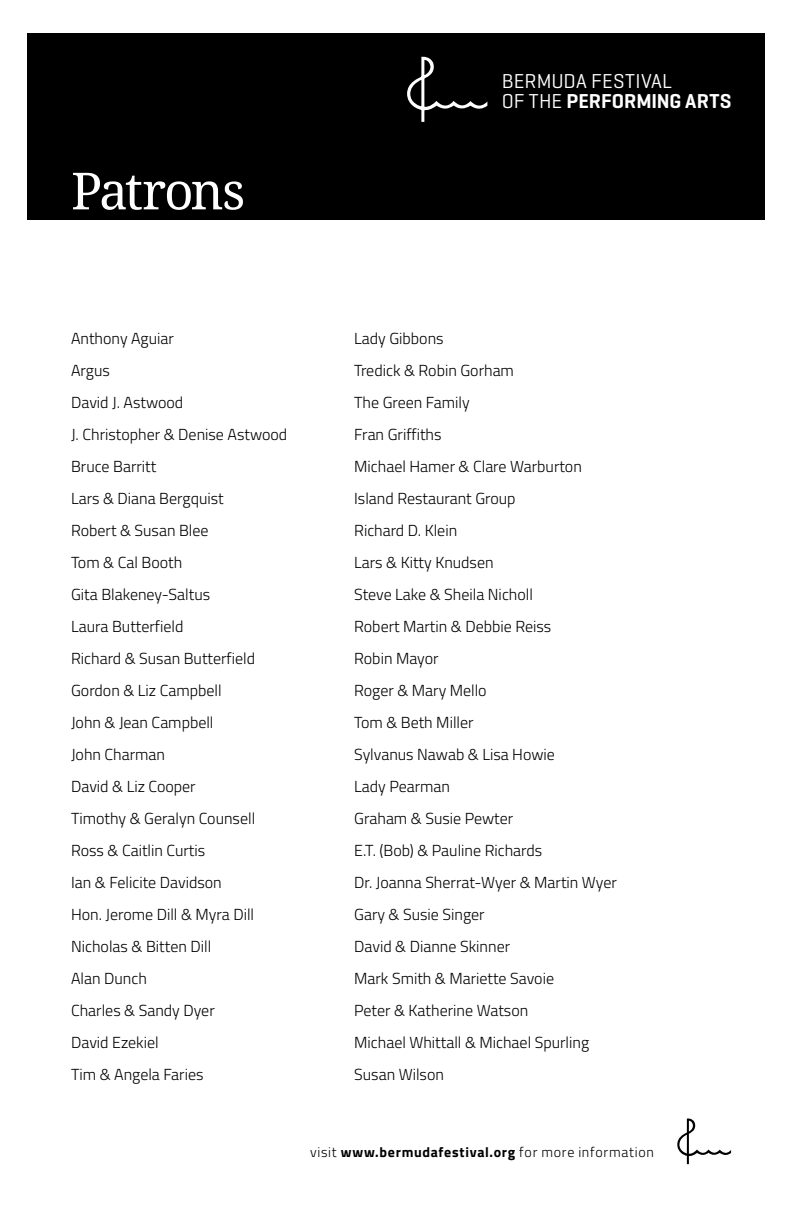
<style>
.page{position:relative;width:792px;height:1224px;background:#fff}
.page>*{position:absolute;margin:0;border:0;box-sizing:border-box;transform-origin:0 0}
.t1{font:51.2px "Droid Serif";letter-spacing:-.05em;color:#fff}
.t2{font:20.4px/20.4px "Geogrotesque";letter-spacing:.01em;color:#fff}
.t3{font:300 16px/32px "Titillium Web";color:#000}
.t4{font:300 14px "Titillium Web";letter-spacing:.05em;color:#000}
.s1{font-weight:600}
.s2{font-weight:700}
</style>
<div class="page">
<div style="left:0;top:34px;width:775px;height:186px;background:#000"></div>
<svg style="left:407px;top:57px;width:80px;height:65px"></svg>
<svg style="left:677px;top:1119px;width:54px;height:45px"></svg>
<div style="left:766px;top:0;width:26px;height:284px;background:#fff"></div>
<div style="left:0;top:0;width:26px;height:284px;background:#fff"></div>
<h1 class="t1" style="left:71px;top:162px;width:176px">Patrons</h1>
<p class="t2" style="left:502px;top:70px;width:231px">BERMUDA FESTIVAL<br>OF THE <span class="s1">PERFORMING ARTS</span></p>
<p class="t3" style="left:71px;top:321px;width:218px">Anthony Aguiar<br>Argus<br>David J. Astwood<br>J. Christopher &amp; Denise Astwood<br>Bruce Barritt<br>Lars &amp; Diana Bergquist<br>Robert &amp; Susan Blee<br>Tom &amp; Cal Booth<br>Gita Blakeney-Saltus<br>Laura Butterfield<br>Richard &amp; Susan Butterfield<br>Gordon &amp; Liz Campbell<br>John &amp; Jean Campbell<br>John Charman<br>David &amp; Liz Cooper<br>Timothy &amp; Geralyn Counsell<br>Ross &amp; Caitlin Curtis<br>Ian &amp; Felicite Davidson<br>Hon. Jerome Dill &amp; Myra Dill<br>Nicholas &amp; Bitten Dill<br>Alan Dunch<br>Charles &amp; Sandy Dyer<br>David Ezekiel<br>Tim &amp; Angela Faries</p>
<p class="t3" style="left:354px;top:321px;width:264px">Lady Gibbons<br>Tredick &amp; Robin Gorham<br>The Green Family<br>Fran Griffiths<br>Michael Hamer &amp; Clare Warburton<br>Island Restaurant Group<br>Richard D. Klein<br>Lars &amp; Kitty Knudsen<br>Steve Lake &amp; Sheila Nicholl<br>Robert Martin &amp; Debbie Reiss<br>Robin Mayor<br>Roger &amp; Mary Mello<br>Tom &amp; Beth Miller<br>Sylvanus Nawab &amp; Lisa Howie<br>Lady Pearman<br>Graham &amp; Susie Pewter<br>E.T. (Bob) &amp; Pauline Richards<br>Dr. Joanna Sherrat-Wyer &amp; Martin Wyer<br>Gary &amp; Susie Singer<br>David &amp; Dianne Skinner<br>Mark Smith &amp; Mariette Savoie<br>Peter &amp; Katherine Watson<br>Michael Whittall &amp; Michael Spurling<br>Susan Wilson</p>
<p class="t4" style="left:310px;top:1142px;width:346px">visit <span class="s2">www.bermudafestival.org</span> for more information</p>
</div>
